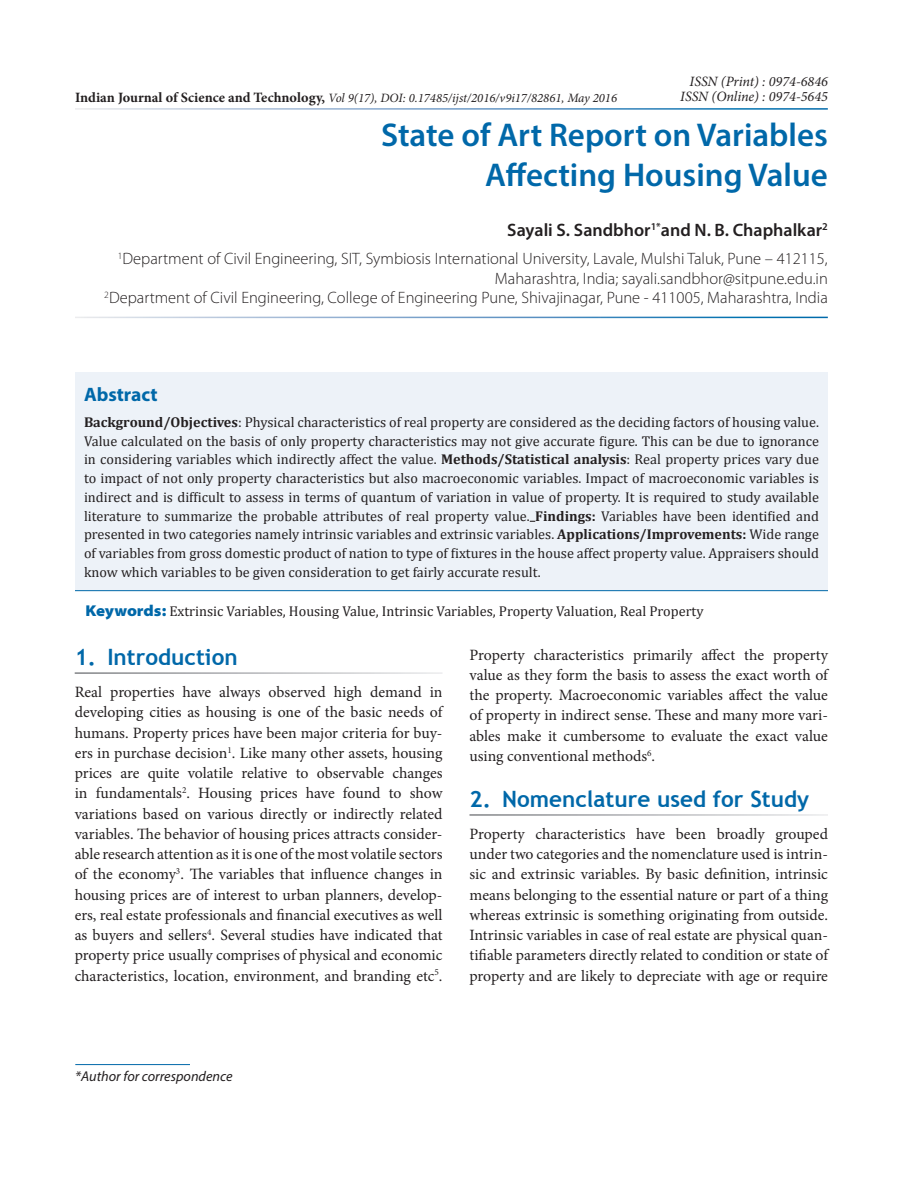
<style>
.page{position:relative;width:918px;height:1188px;background:#fff}
.page>*{position:absolute;margin:0;border:0;box-sizing:border-box;transform-origin:0 0}
.AT{font:600 33px/40.5px "Myriad Pro";color:#0068a9;text-align:right}
.t1{font:700 22.5px "Trebuchet MS";color:#0068a9}
.Abs_Head{font:700 19.5px "Myriad Pro";color:#0068a9}
.Author{font:600 18px "Myriad Pro";color:#231f20}
.Affiliation{font:300 16.5px/19.5px "Myriad Pro";color:#231f20;text-align:right}
.Text{font:15.75px/20.2px "Minion Pro";color:#231f20;text-align:justify}
.Abs_Text1{font:14.25px/18.8px "Cambria";color:#231f20;text-align:justify}
.Keyword{font:14.25px "Cambria";color:#231f20}
.t2{font:italic 14.25px "Minion Pro";color:#231f20}
.Footnote1{font:italic 14.25px "Myriad Pro";color:#231f20}
.t3{font:italic 12.75px "Minion Pro";color:#231f20}
.s1{font-weight:700;font-style:normal;font-size:14.25px}
.s2{font-weight:700}
.s3{font-family:"Myriad Pro";font-weight:900;font-stretch:semi-expanded;font-size:15.75px;color:#0068a9}
</style>
<div class="page">
<div style="left:75px;top:372px;width:753px;height:219px;background:#edf2f8"></div>
<hr style="left:75px;top:590px;width:753px;height:1px;background:#0068a9">
<hr style="left:75px;top:1064px;width:115px;height:1px;background:#0068a9">
<p class="t2" style="left:690px;top:72px;width:140px">ISSN (Print) : 0974-6846</p>
<p class="t2" style="left:680px;top:87px;width:149px">ISSN (Online) : 0974-5645</p>
<p class="AT" style="left:381px;top:113px;width:448px">State of Art Report on Variables<br>Affecting Housing Value</p>
<p class="Author" style="left:507px;top:218px;width:322px">Sayali S. Sandbhor<sup>1*</sup>and N. B. Chaphalkar<sup>2</sup></p>
<p class="Affiliation" style="left:104px;top:249px;width:725px"><sup>1</sup>Department of Civil Engineering, SIT, Symbiosis International University, Lavale, Mulshi Taluk, Pune – 412115,<br>Maharashtra, India; sayali.sandbhor@sitpune.edu.in<br><sup>2</sup>Department of Civil Engineering, College of Engineering Pune, Shivajinagar, Pune - 411005, Maharashtra, India</p>
<p class="t3" style="left:75px;top:89px;width:544px"><span class="s1">Indian Journal of Science and Technology,</span> Vol 9(17), DOI: 0.17485/ijst/2016/v9i17/82861, May 2016</p>
<p class="Abs_Head" style="left:84px;top:381px;width:75px">Abstract</p>
<p class="Abs_Text1" style="left:84px;top:412px;width:737px"><span class="s2">Background/Objectives</span>: Physical characteristics of real property are considered as the deciding factors of housing value.<br>Value calculated on the basis of only property characteristics may not give accurate figure. This can be due to ignorance in considering variables which indirectly affect the value. <span class="s2">Methods/Statistical analysis</span>: Real property prices vary due to impact of not only property characteristics but also macroeconomic variables. Impact of macroeconomic variables is indirect and is difficult to assess in terms of quantum of variation in value of property. It is required to study available literature to summarize the probable attributes of real property value. <span class="s2">Findings:</span> Variables have been identified and presented in two categories namely intrinsic variables and extrinsic variables. <span class="s2">Applications/Improvements:</span> Wide range of variables from gross domestic product of nation to type of fixtures in the house affect property value. Appraisers should know which variables to be given consideration to get fairly accurate result.</p>
<p class="Keyword" style="left:86px;top:603px;width:620px"><span class="s3">Keywords:</span> Extrinsic Variables, Housing Value, Intrinsic Variables, Property Valuation, Real Property</p>
<h1 class="t1" style="left:75px;top:643px;width:164px">1. Introduction</h1>
<p class="Text" style="left:75px;top:682px;width:369px">Real properties have always observed high demand in developing cities as housing is one of the basic needs of humans. Property prices have been major criteria for buy&shy;ers in purchase decision<sup>1</sup>. Like many other assets, housing prices are quite volatile relative to observable changes in fundamentals<sup>2</sup>. Housing prices have found to show variations based on various directly or indirectly related variables. The behavior of housing prices attracts consider&shy;able research attention as it is one of the most volatile sectors of the economy<sup>3</sup>. The variables that influence changes in housing prices are of interest to urban planners, develop&shy;ers, real estate professionals and financial executives as well as buyers and sellers<sup>4</sup>. Several studies have indicated that property price usually comprises of physical and economic characteristics, location, environment, and branding etc<sup>5</sup>.</p>
<p class="Text" style="left:470px;top:645px;width:360px">Property characteristics primarily affect the property value as they form the basis to assess the exact worth of the property. Macroeconomic variables affect the value of property in indirect sense. These and many more vari&shy;ables make it cumbersome to evaluate the exact value using conventional methods<sup>6</sup>.</p>
<h1 class="t1" style="left:470px;top:785px;width:341px">2. Nomenclature used for Study</h1>
<p class="Text" style="left:470px;top:824px;width:360px">Property characteristics have been broadly grouped under two categories and the nomenclature used is intrin&shy;sic and extrinsic variables. By basic definition, intrinsic means belonging to the essential nature or part of a thing whereas extrinsic is something originating from outside.<br>Intrinsic variables in case of real estate are physical quan&shy;tifiable parameters directly related to condition or state of property and are likely to depreciate with age or require</p>
<p class="Footnote1" style="left:75px;top:1068px;width:159px">*Author for correspondence</p>
</div>
